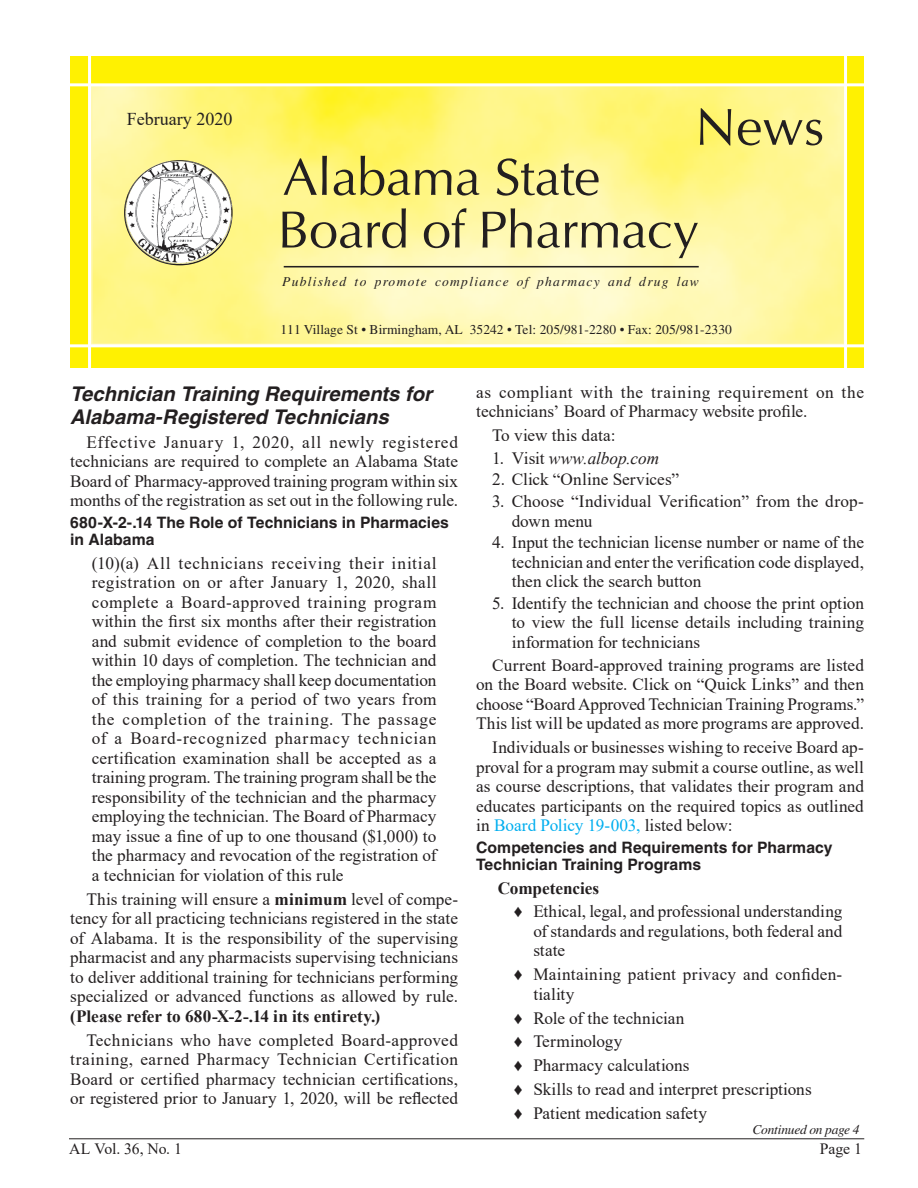
<style>
.page{position:relative;width:918px;height:1188px;background:#fff}
.page>*{position:absolute;margin:0;border:0;box-sizing:border-box;transform-origin:0 0}
.all_dent{font:52.5px "Optima";letter-spacing:-.01em;color:#231f20}
.Headline{font:italic 700 20.25px/22.5px "Helvetica";color:#231f20}
.all_dent-2{font:18px "Times New Roman";color:#231f20}
.Block_Quote{font:17.25px/19.5px "Times New Roman";letter-spacing:.005em;color:#231f20;text-align:justify}
.Body_text{font:17.25px/19.5px "Times New Roman";letter-spacing:.005em;color:#231f20;text-align:justify}
.Body_text-2{font:17.25px/19.5px "Times New Roman";letter-spacing:.025em;color:#231f20}
.t1{font:italic 17.25px "Times New Roman";color:#231f20}
.Block_Quote-2{font:700 17.25px "Times New Roman";letter-spacing:-.005em;color:#231f20}
.Subhead{font:700 15.75px/17.2px "Helvetica";letter-spacing:.005em;color:#231f20}
.Page_With_Line_Head{font:15.75px "Times New Roman";letter-spacing:-.015em;color:#231f20}
.all_dent-3{font:13.5px "Times";letter-spacing:.005em;color:#231f20}
.all_dent-4{font:italic 13.5px "Times";letter-spacing:.095em;color:#231f20}
.Continued_From{font:italic 13.5px "Times";letter-spacing:-.015em;color:#231f20}
.s1{font-weight:700}
.s2{font-style:normal}
.s3{color:#00aeef}
</style>
<div class="page">
<hr style="left:69px;top:1138px;width:795px;height:1px;background:#231f20">
<div style="left:70px;top:56px;width:794px;height:312px;background:#fff101"></div>
<img style="left:91px;top:86px;width:753px;height:258px">
<hr style="left:69px;top:83px;width:799px;height:3px;background:#fff">
<hr style="left:66px;top:344px;width:800px;height:3px;background:#fff">
<hr style="left:88px;top:54px;width:3px;height:315px;background:#fff">
<hr style="left:844px;top:54px;width:3px;height:315px;background:#fff">
<hr style="left:284px;top:266px;width:415px;height:1px;background:#231f20">
<img style="left:126px;top:162px;width:106px;height:102px">
<p class="all_dent-2" style="left:127px;top:106px;width:107px">February 2020</p>
<p class="all_dent" style="left:695px;top:96px;width:131px">News</p>
<p class="all_dent" style="left:283px;top:146px;width:319px">Alabama State</p>
<p class="all_dent" style="left:277px;top:199px;width:423px">Board of Pharmacy</p>
<p class="all_dent-4" style="left:282px;top:274px;width:418px">Published to promote compliance of pharmacy and drug law</p>
<p class="all_dent-3" style="left:280px;top:322px;width:453px">111 Village St • Birmingham, AL 35242 • Tel: 205/981-2280 • Fax: 205/981-2330</p>
<p class="Headline" style="left:70px;top:383px;width:363px">Technician Training Requirements for<br>Alabama-Registered Technicians</p>
<p class="Body_text" style="left:70px;top:432px;width:389px;text-indent:16px">Effective January 1, 2020, all newly registered technicians are required to complete an Alabama State Board of Pharmacy-approved training program within six months of the registration as set out in the following rule.</p>
<p class="Subhead" style="left:70px;top:513px;width:380px">680-X-2-.14 The Role of Technicians in Pharmacies in Alabama</p>
<p class="Block_Quote" style="left:92px;top:553px;width:346px">(10)(a) All technicians receiving their initial registration on or after January 1, 2020, shall complete a Board-approved training program within the first six months after their registration and submit evidence of completion to the board within 10 days of completion. The technician and the employing pharmacy shall keep documentation of this training for a period of two years from the completion of the training. The passage of a Board-recognized pharmacy technician certification examination shall be accepted as a training program. The training program shall be the responsibility of the technician and the pharmacy employing the technician. The Board of Pharmacy may issue a fine of up to one thousand ($1,000) to the pharmacy and revocation of the registration of a technician for violation of this rule</p>
<p class="Body_text" style="left:70px;top:889px;width:389px;text-indent:16px">This training will ensure a <span class="s1">minimum</span> level of compe&shy;tency for all practicing technicians registered in the state of Alabama. It is the responsibility of the supervising pharmacist and any pharmacists supervising technicians to deliver additional training for technicians performing specialized or advanced functions as allowed by rule. <span class="s1">(Please refer to 680-X-2-.14 in its entirety.)</span></p>
<p class="Body_text" style="left:70px;top:1029px;width:389px;text-indent:16px">Technicians who have completed Board-approved training, earned Pharmacy Technician Certification Board or certified pharmacy technician certifications, or registered prior to January 1, 2020, will be reflected</p>
<p class="Body_text-2" style="left:476px;top:382px;width:389px">as compliant with the training requirement on the technicians’ Board of Pharmacy website profile.</p>
<p class="Body_text" style="left:492px;top:425px;width:125px">To view this data:</p>
<p class="t1" style="left:492px;top:446px;width:169px"><span class="s2">1. Visit</span> www.albop.com</p>
<p class="Block_Quote" style="left:492px;top:469px;width:188px">2. Click “Online Services”</p>
<p class="Block_Quote" style="left:512px;top:491px;width:354px;text-indent:-19px">3. Choose “Individual Verification” from the drop&shy;down menu</p>
<p class="Block_Quote" style="left:512px;top:532px;width:354px;text-indent:-19px">4. Input the technician license number or name of the technician and enter the verification code displayed, then click the search button</p>
<p class="Block_Quote" style="left:512px;top:593px;width:354px;text-indent:-19px">5. Identify the technician and choose the print option to view the full license details including training information for technicians</p>
<p class="Body_text" style="left:476px;top:655px;width:389px;text-indent:16px">Current Board-approved training programs are listed on the Board website. Click on “Quick Links” and then choose “Board Approved Technician Training Programs.” This list will be updated as more programs are approved.</p>
<p class="Body_text" style="left:476px;top:737px;width:389px;text-indent:16px">Individuals or businesses wishing to receive Board ap&shy;proval for a program may submit a course outline, as well as course descriptions, that validates their program and educates participants on the required topics as outlined in <span class="s3">Board Policy 19-003,</span> listed below:</p>
<p class="Subhead" style="left:476px;top:838px;width:358px">Competencies and Requirements for Pharmacy<br>Technician Training Programs</p>
<p class="Block_Quote-2" style="left:498px;top:875px;width:103px">Competencies</p>
<p class="Block_Quote" style="left:533px;top:901px;width:311px;text-indent:-19px">♦ Ethical, legal, and professional understanding of standards and regulations, both federal and state</p>
<p class="Block_Quote" style="left:533px;top:964px;width:311px;text-indent:-19px">♦ Maintaining patient privacy and confiden&shy;tiality</p>
<p class="Block_Quote" style="left:514px;top:1008px;width:172px">♦ Role of the technician</p>
<p class="Block_Quote" style="left:514px;top:1031px;width:110px">♦ Terminology</p>
<p class="Block_Quote" style="left:514px;top:1055px;width:177px">♦ Pharmacy calculations</p>
<p class="Block_Quote" style="left:514px;top:1079px;width:299px">♦ Skills to read and interpret prescriptions</p>
<p class="Block_Quote" style="left:514px;top:1103px;width:195px">♦ Patient medication safety</p>
<p class="Continued_From" style="left:752px;top:1122px;width:109px">Continued on page 4</p>
<p class="Page_With_Line_Head" style="left:69px;top:1138px;width:114px">AL Vol. 36, No. 1</p>
<p class="Page_With_Line_Head" style="left:820px;top:1138px;width:44px">Page 1</p>
</div>
